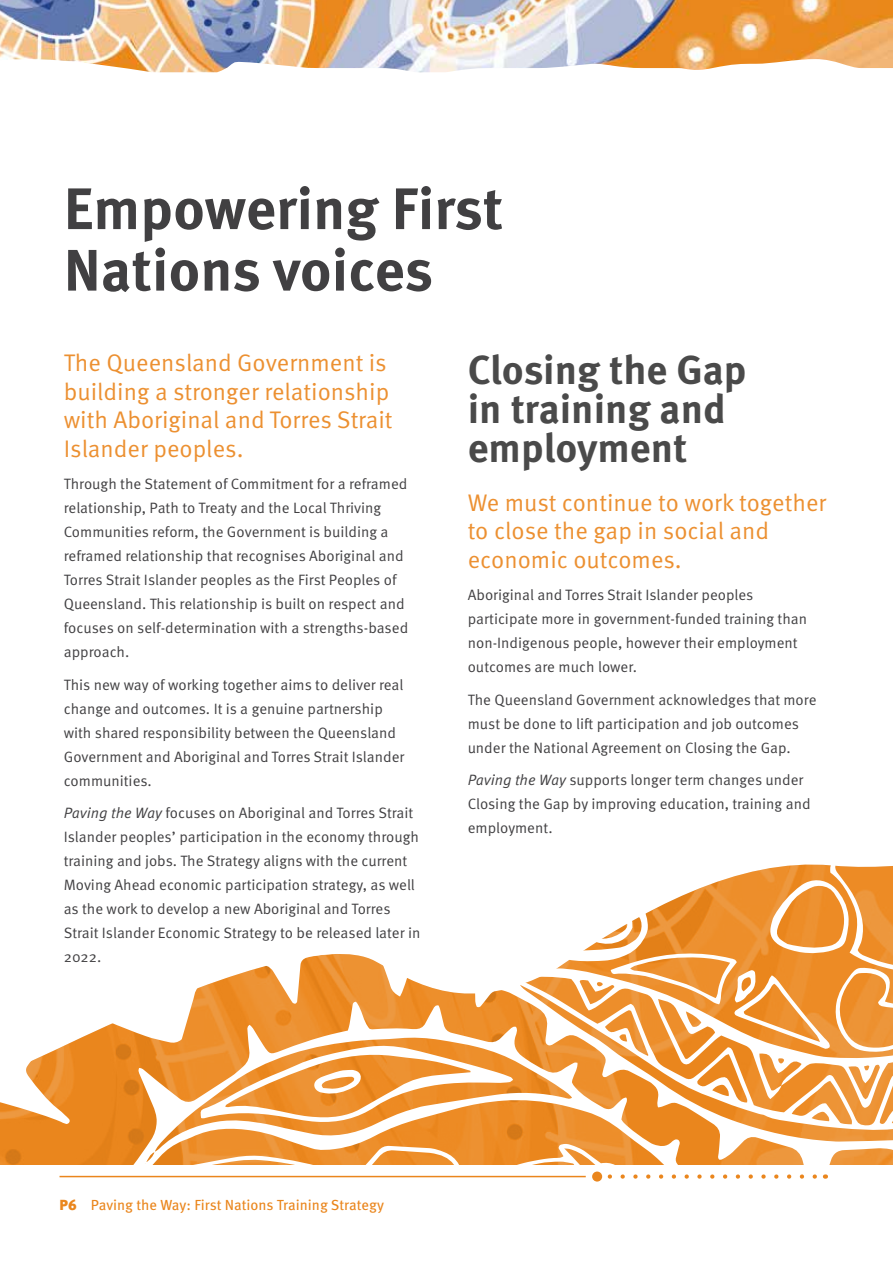
<style>
.page{position:relative;width:893px;height:1263px;background:#fff}
.page>*{position:absolute;margin:0;border:0;box-sizing:border-box;transform-origin:0 0}
.heading_large_rough{font:700 58.5px/61.5px "Meta Pro";color:#414042}
.Rough_Subhead{font:700 40.5px/39px "Meta Pro";color:#4a4a4a}
.New_Subhead{font:24px/28.5px "Meta Pro Norm";color:#ec9031}
.Subhead{font:24px/28.5px "Meta Pro Norm";color:#ec9031}
.Body{font:15px/24px "Meta Pro Norm";color:#414042}
.Subhead-2{font:14.7px "Meta Pro";color:#ea861d}
.Subhead-3{font:900 14.7px "Meta Pro";color:#ea861d}
.s1{font-family:"Meta Pro Norm Ita"}
</style>
<div class="page">
<img style="left:0;top:0;width:892px;height:72px">
<svg style="left:892px;top:0;width:1px;height:68px"></svg>
<svg style="left:0;top:1056px;width:41px;height:109px"></svg>
<svg style="left:41px;top:987px;width:852px;height:178px"></svg>
<svg style="left:200px;top:864px;width:693px;height:259px"></svg>
<hr style="left:60px;top:1176px;width:526px;height:1px;background:#ea861d">
<svg style="left:610px;top:1174px;width:207px;height:5px"></svg>
<div style="left:592px;top:1171px;width:10px;height:10px;background:#ea861d;border-radius:50%"></div>
<p class="heading_large_rough" style="left:64px;top:174px;width:441px">Empowering First<br>Nations voices</p>
<p class="New_Subhead" style="left:64px;top:347px;width:330px">The Queensland Government is building a stronger relationship with Aboriginal and Torres Strait<br>Islander peoples.</p>
<p class="Body" style="left:64px;top:471px;width:346px">Through the Statement of Commitment for a reframed relationship, Path to Treaty and the Local Thriving Communities reform, the Government is building a reframed relationship that recognises Aboriginal and Torres Strait Islander peoples as the First Peoples of Queensland. This relationship is built on respect and focuses on self-determination with a strengths-based approach.</p>
<p class="Body" style="left:64px;top:671px;width:342px">This new way of working together aims to deliver real change and outcomes. It is a genuine partnership with shared responsibility between the Queensland Government and Aboriginal and Torres Strait Islander communities.</p>
<p class="Body" style="left:64px;top:800px;width:358px"><span class="s1">Paving the Way</span> focuses on Aboriginal and Torres Strait Islander peoples’ participation in the economy through training and jobs. The Strategy aligns with the current Moving Ahead economic participation strategy, as well as the work to develop a new Aboriginal and Torres Strait Islander Economic Strategy to be released later in 2022.</p>
<p class="Rough_Subhead" style="left:468px;top:347px;width:280px">Closing the Gap in training and employment</p>
<p class="Subhead" style="left:468px;top:486px;width:360px">We must continue to work together to close the gap in social and economic outcomes.</p>
<p class="Body" style="left:468px;top:582px;width:341px">Aboriginal and Torres Strait Islander peoples participate more in government-funded training than non-Indigenous people, however their employment outcomes are much lower.</p>
<p class="Body" style="left:468px;top:686px;width:350px">The Queensland Government acknowledges that more must be done to lift participation and job outcomes under the National Agreement on Closing the Gap.</p>
<p class="Body" style="left:468px;top:767px;width:344px"><span class="s1">Paving the Way</span> supports longer term changes under<br>Closing the Gap by improving education, training and employment.</p>
<p class="Subhead-3" style="left:60px;top:1193px;width:19px">P6</p>
<p class="Subhead-2" style="left:91px;top:1194px;width:295px">Paving the Way: First Nations Training Strategy</p>
</div>
